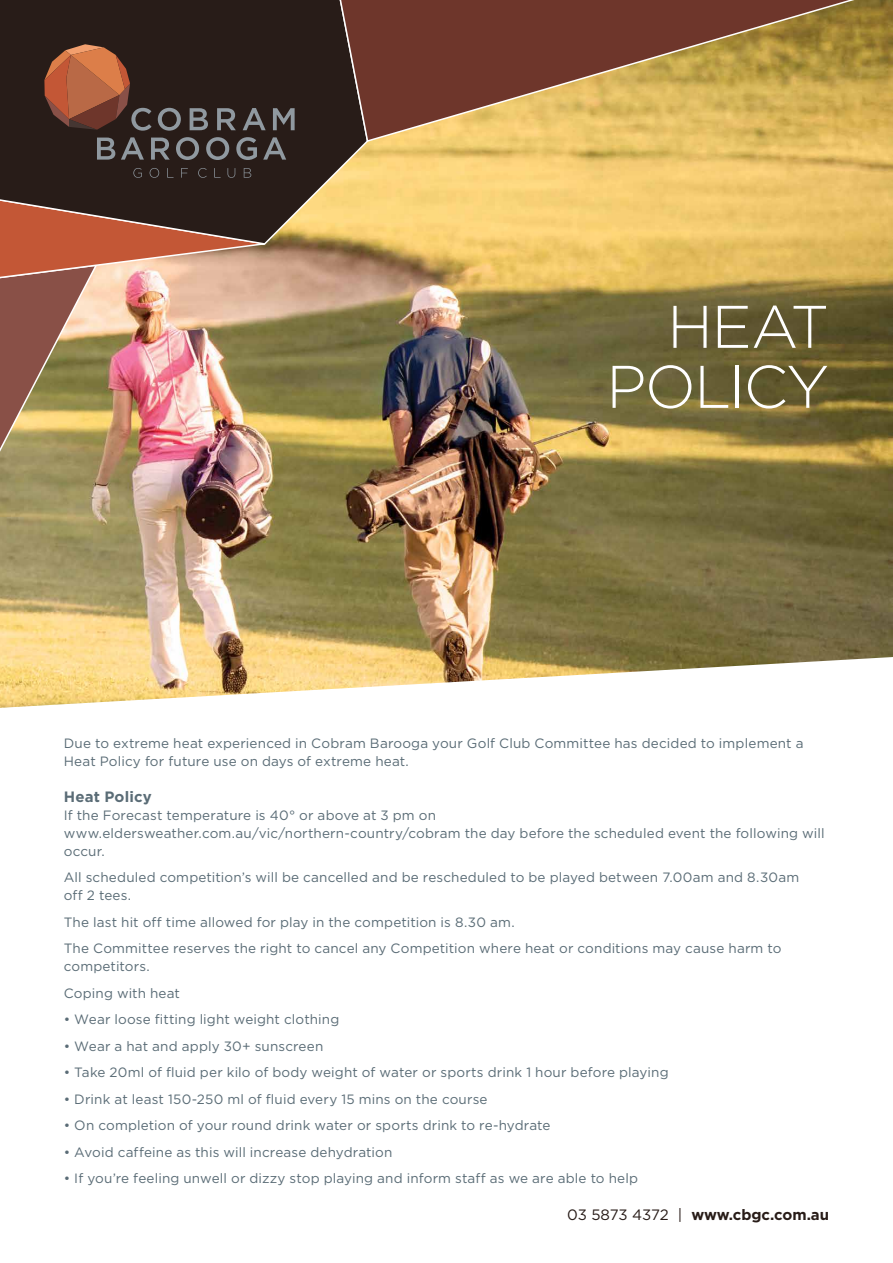
<style>
.page{position:relative;width:893px;height:1263px;background:#fff}
.page>*{position:absolute;margin:0;border:0;box-sizing:border-box;transform-origin:0 0}
.t1{font:300 60px/60px "Gotham";letter-spacing:-.025em;color:#fff;text-align:right}
.t2{font:700 15px "Gotham";color:#281c18}
.t3{font:700 15px "Gotham";letter-spacing:.01em;color:#5a6c76}
.t4{font:13.5px/18px "Gotham";letter-spacing:.01em;color:#5a6c76}
.s1{font-weight:400}
</style>
<div class="page">
<img style="left:0;top:143px;width:893px;height:565px">
<img style="left:0;top:245px;width:266px;height:237px">
<svg style="left:0;top:0;width:369px;height:245px;background:#4f3627"></svg>
<svg style="left:44px;top:44px;width:251px;height:134px;background:#49332b"></svg>
<svg style="left:336px;top:0;width:557px;height:143px;background:#9e7442"></svg>
<h1 class="t1" style="left:606px;top:296px;width:224px">HEAT<br>POLICY</h1>
<p class="t4" style="left:64px;top:734px;width:741px">Due to extreme heat experienced in Cobram Barooga your Golf Club Committee has decided to implement a<br>Heat Policy for future use on days of extreme heat.</p>
<p class="t3" style="left:64px;top:788px;width:89px">Heat Policy</p>
<p class="t4" style="left:64px;top:806px;width:762px">If the Forecast temperature is 40° or above at 3 pm on www.eldersweather.com.au/vic/northern-country/cobram the day before the scheduled event the following will occur.</p>
<p class="t4" style="left:64px;top:868px;width:737px">All scheduled competition’s will be cancelled and be rescheduled to be played between 7.00am and 8.30am off 2 tees.</p>
<p class="t4" style="left:64px;top:908px;width:719px;line-height:26.5px">The last hit off time allowed for play in the competition is 8.30 am.<br>The Committee reserves the right to cancel any Competition where heat or conditions may cause harm to</p>
<p class="t4" style="left:64px;top:953px;width:118px;line-height:26.5px">competitors.<br>Coping with heat</p>
<p class="t4" style="left:64px;top:1010px;width:277px">• Wear loose fitting light weight clothing</p>
<p class="t4" style="left:64px;top:1037px;width:261px">• Wear a hat and apply 30+ sunscreen</p>
<p class="t4" style="left:64px;top:1063px;width:606px">• Take 20ml of fluid per kilo of body weight of water or sports drink 1 hour before playing</p>
<p class="t4" style="left:64px;top:1090px;width:425px">• Drink at least 150-250 ml of fluid every 15 mins on the course</p>
<p class="t4" style="left:64px;top:1116px;width:488px">• On completion of your round drink water or sports drink to re-hydrate</p>
<p class="t4" style="left:64px;top:1143px;width:330px">• Avoid caffeine as this will increase dehydration</p>
<p class="t4" style="left:64px;top:1169px;width:576px">• If you’re feeling unwell or dizzy stop playing and inform staff as we are able to help</p>
<p class="t2" style="left:567px;top:1206px;width:264px"><span class="s1">03 5873 4372 |</span> www.cbgc.com.au</p>
</div>
